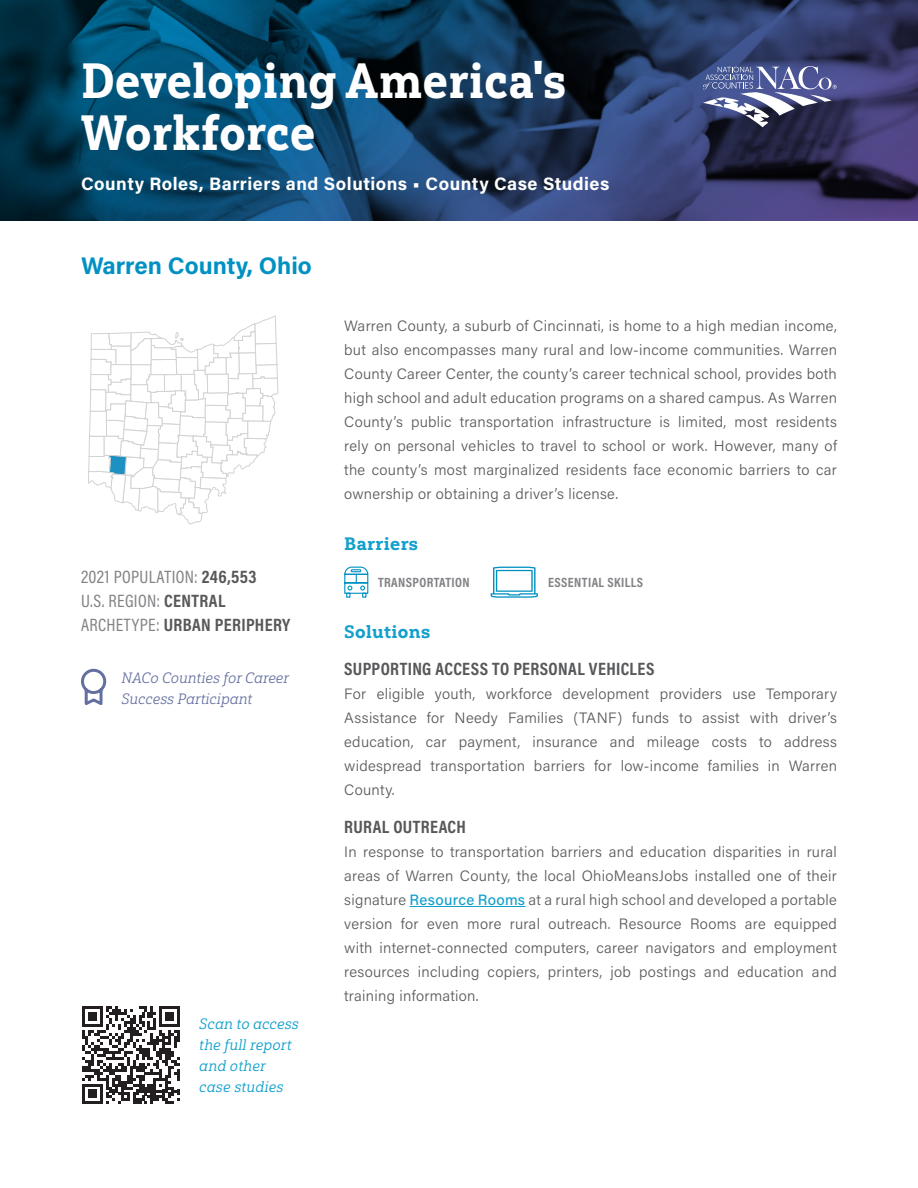
<style>
.page{position:relative;width:918px;height:1188px;background:#fff}
.page>*{position:absolute;margin:0;border:0;box-sizing:border-box;transform-origin:0 0}
.t1{font:49.5px/52.5px "Yorkten Slab Con Ex B";letter-spacing:.01em;color:#fff}
.t2{font:700 24px "Acumin Pro";color:#0091c2}
.t3{font:700 18px "Acumin Pro Cond";letter-spacing:.02em;color:#57585a}
.t4{font:700 18px "Acumin Pro";letter-spacing:.03em;color:#fff}
.t5{font:18px "Acumin Pro Cond";letter-spacing:.02em;color:#808285}
.t6{font:18px "Yorkten Slab Nor Ex B";letter-spacing:.02em;color:#13a0cc}
.body_main_1{font:300 15px/24px "Acumin Pro";letter-spacing:.02em;color:#57585a;text-align:justify}
.t7{font:15px/21px "Yorkten Slab Nor Reg It";letter-spacing:.02em;color:#13a0cc}
.Italic_statement{font:15px/21px "Yorkten Slab Nor Boo It";letter-spacing:.01em;color:#6470a0}
.H3_NEW{font:700 13.5px "Acumin Pro Cond";letter-spacing:.03em;color:#808285}
.s1{font-weight:700;color:#57585a}
.s2{font-weight:400;color:#808285}
.s3{font-weight:500;color:#13a0cc}
</style>
<div class="page">
<svg style="left:82px;top:1006px;width:98px;height:98px"></svg>
<svg style="left:0;top:0;width:918px;height:220px;background:#193c61"></svg>
<svg style="left:703px;top:66px;width:134px;height:61px;background:#656b94"></svg>
<hr style="left:410px;top:906px;width:116px;height:1px;background:#13a0cc">
<svg style="left:344px;top:566px;width:25px;height:32px"></svg>
<svg style="left:80px;top:192px;width:198px;height:513px"></svg>
<svg style="left:491px;top:567px;width:47px;height:31px"></svg>
<h1 class="t1" style="left:81px;top:54px;width:487px">Developing America's<br>Workforce</h1>
<p class="t4" style="left:81px;top:171px;width:530px">County Roles, Barriers and Solutions • County Case Studies</p>
<h1 class="t2" style="left:81px;top:249px;width:232px">Warren County, Ohio</h1>
<h4 class="t5" style="left:81px;top:565px;width:177px">2021 POPULATION: <span class="s1">246,553</span></h4>
<h4 class="t5" style="left:81px;top:589px;width:146px">U.S. REGION: <span class="s1">CENTRAL</span></h4>
<h4 class="t3" style="left:81px;top:613px;width:211px"><span class="s2">ARCHETYPE:</span> URBAN PERIPHERY</h4>
<p class="Italic_statement" style="left:122px;top:667px;width:169px">NACo Counties for Career<br>Success Participant</p>
<p class="t7" style="left:199px;top:1014px;width:101px">Scan to access the full report and other case studies</p>
<p class="body_main_1" style="left:344px;top:313px;width:494px">Warren County, a suburb of Cincinnati, is home to a high median income, but also encompasses many rural and low-income communities. Warren County Career Center, the county’s career technical school, provides both high school and adult education programs on a shared campus. As Warren County’s public transportation infrastructure is limited, most residents rely on personal vehicles to travel to school or work. However, many of the county’s most marginalized residents face economic barriers to car ownership or obtaining a driver’s license.</p>
<h2 class="t6" style="left:344px;top:533px;width:75px">Barriers</h2>
<p class="H3_NEW" style="left:378px;top:573px;width:93px">TRANSPORTATION</p>
<h2 class="t6" style="left:344px;top:621px;width:88px">Solutions</h2>
<h4 class="t3" style="left:344px;top:657px;width:312px">SUPPORTING ACCESS TO PERSONAL VEHICLES</h4>
<p class="body_main_1" style="left:344px;top:682px;width:494px">For eligible youth, workforce development providers use Temporary Assistance for Needy Families (TANF) funds to assist with driver’s education, car payment, insurance and mileage costs to address widespread transportation barriers for low-income families in Warren County.</p>
<h4 class="t3" style="left:344px;top:815px;width:123px">RURAL OUTREACH</h4>
<p class="body_main_1" style="left:344px;top:839px;width:494px">In response to transportation barriers and education disparities in rural areas of Warren County, the local OhioMeansJobs installed one of their signature <span class="s3">Resource Rooms</span> at a rural high school and developed a portable version for even more rural outreach. Resource Rooms are equipped with internet-connected computers, career navigators and employment resources including copiers, printers, job postings and education and training information.</p>
<p class="H3_NEW" style="left:548px;top:573px;width:97px">ESSENTIAL SKILLS</p>
</div>
